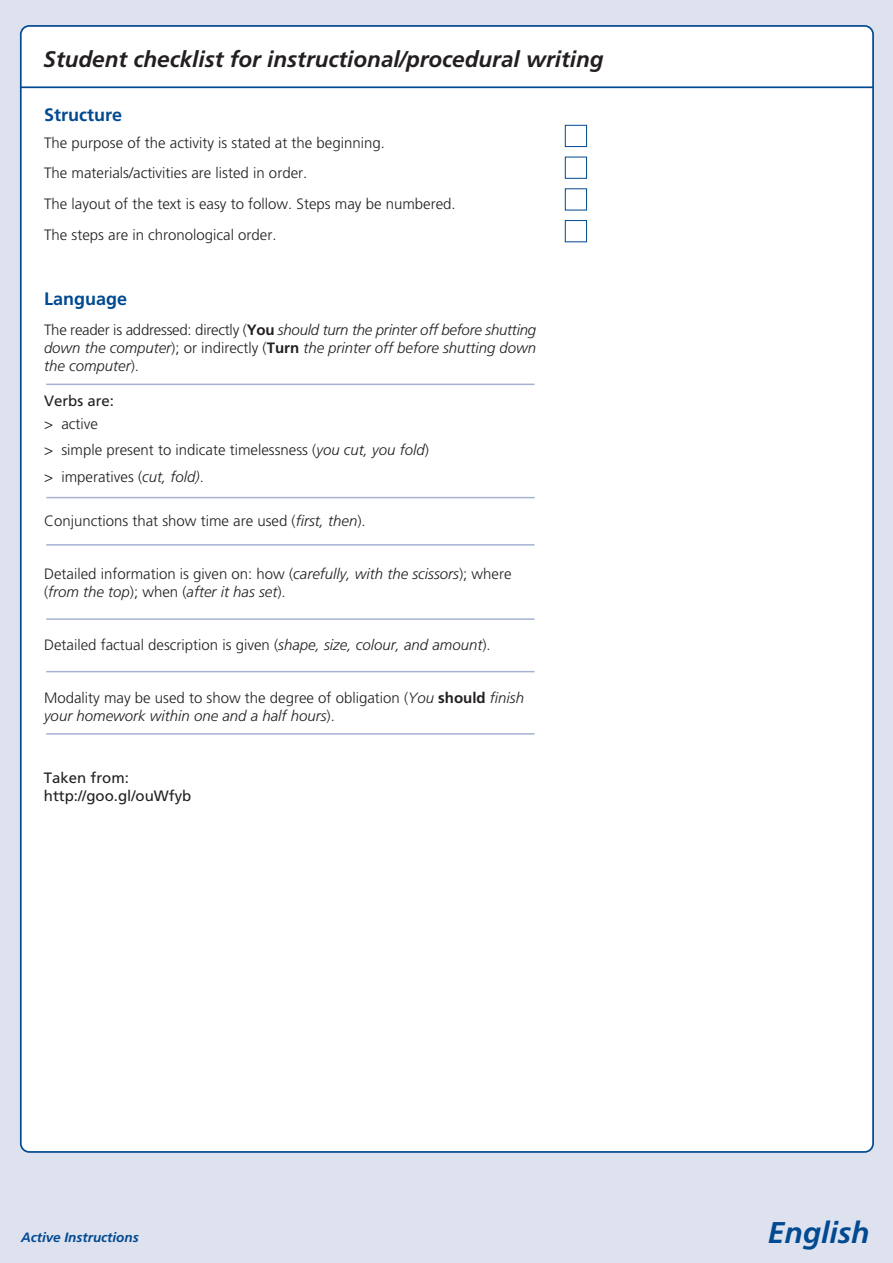
<style>
.page{position:relative;width:893px;height:1263px;background:#dee2ef}
.page>*{position:absolute;margin:0;border:0;box-sizing:border-box;transform-origin:0 0}
.t1{font:italic 700 30px "SPARC Sans";color:#014990}
.t2{font:italic 700 22.5px "SPARC Sans";color:#231f20}
.t3{font:700 18px "SPARC Sans";color:#014990}
.t4{font:300 15px/30.8px "SPARC Sans";color:#231f20}
.t5{font:italic 300 15px/18px "SPARC Sans";color:#231f20;text-align:justify}
.t6{font:15px/22.2px "SPARC Sans";color:#231f20}
.t7{font:italic 700 13.5px "SPARC Sans";color:#014990}
.s1{font-style:normal}
.s2{font-weight:700;font-style:normal}
.s3{font-weight:300}
.s4{font-style:italic}
.s5{font-weight:700}
</style>
<div class="page">
<div style="left:21px;top:26px;width:852px;height:1126px;background:#fff;border-radius:9px"></div>
<hr style="left:21px;top:86px;width:852px;height:2px;background:#014990">
<svg style="left:564px;top:125px;width:23px;height:118px"></svg>
<hr style="left:46px;top:384px;width:489px;height:1px;background:#a6b2d4">
<hr style="left:46px;top:497px;width:489px;height:1px;background:#a6b2d4">
<hr style="left:46px;top:544px;width:489px;height:2px;background:#a6b2d4">
<hr style="left:46px;top:618px;width:489px;height:2px;background:#a6b2d4">
<hr style="left:46px;top:671px;width:489px;height:1px;background:#a6b2d4">
<hr style="left:46px;top:733px;width:489px;height:2px;background:#a6b2d4">
<p class="t2" style="left:43px;top:51px;width:562px">Student checklist for instructional/procedural writing</p>
<p class="t3" style="left:44px;top:108px;width:80px">Structure</p>
<p class="t4" style="left:44px;top:128px;width:413px">The purpose of the activity is stated at the beginning.<br>The materials/activities are listed in order.<br>The layout of the text is easy to follow. Steps may be numbered.<br>The steps are in chronological order.</p>
<p class="t3" style="left:44px;top:291px;width:85px">Language</p>
<p class="t5" style="left:44px;top:322px;width:494px"><span class="s1">The reader is addressed: directly (</span><span class="s2">You</span> should turn the printer off before shutting down the computer<span class="s1">); or indirectly (</span><span class="s2">Turn</span> the printer off before shutting down the computer<span class="s1">).</span></p>
<p class="t6" style="left:44px;top:391px;width:72px">Verbs are: <span class="s3">&gt; active</span></p>
<p class="t4" style="left:44px;top:438px;width:386px;line-height:26.5px">&gt; simple present to indicate timelessness (<span class="s4">you cut, you fold</span>) &gt; imperatives (<span class="s4">cut, fold)</span>.</p>
<p class="t4" style="left:44px;top:507px;width:323px">Conjunctions that show time are used (<span class="s4">first, then</span>).</p>
<p class="t4" style="left:44px;top:566px;width:469px;line-height:18px">Detailed information is given on: how (<span class="s4">carefully, with the scissors</span>); where (<span class="s4">from the top</span>); when (<span class="s4">after it has set</span>).</p>
<p class="t4" style="left:44px;top:631px;width:448px">Detailed factual description is given (<span class="s4">shape, size, colour, and amount</span>).</p>
<p class="t4" style="left:44px;top:690px;width:482px;line-height:18px">Modality may be used to show the degree of obligation (<span class="s4">You</span> <span class="s5">should</span> <span class="s4">finish your homework within one and a half hours</span>).</p>
<p class="t6" style="left:44px;top:770px;width:149px;line-height:18px">Taken from: http://goo.gl/ouWfyb</p>
<p class="t7" style="left:21px;top:1232px;width:119px">Active Instructions</p>
<p class="t1" style="left:768px;top:1220px;width:103px">English</p>
</div>
